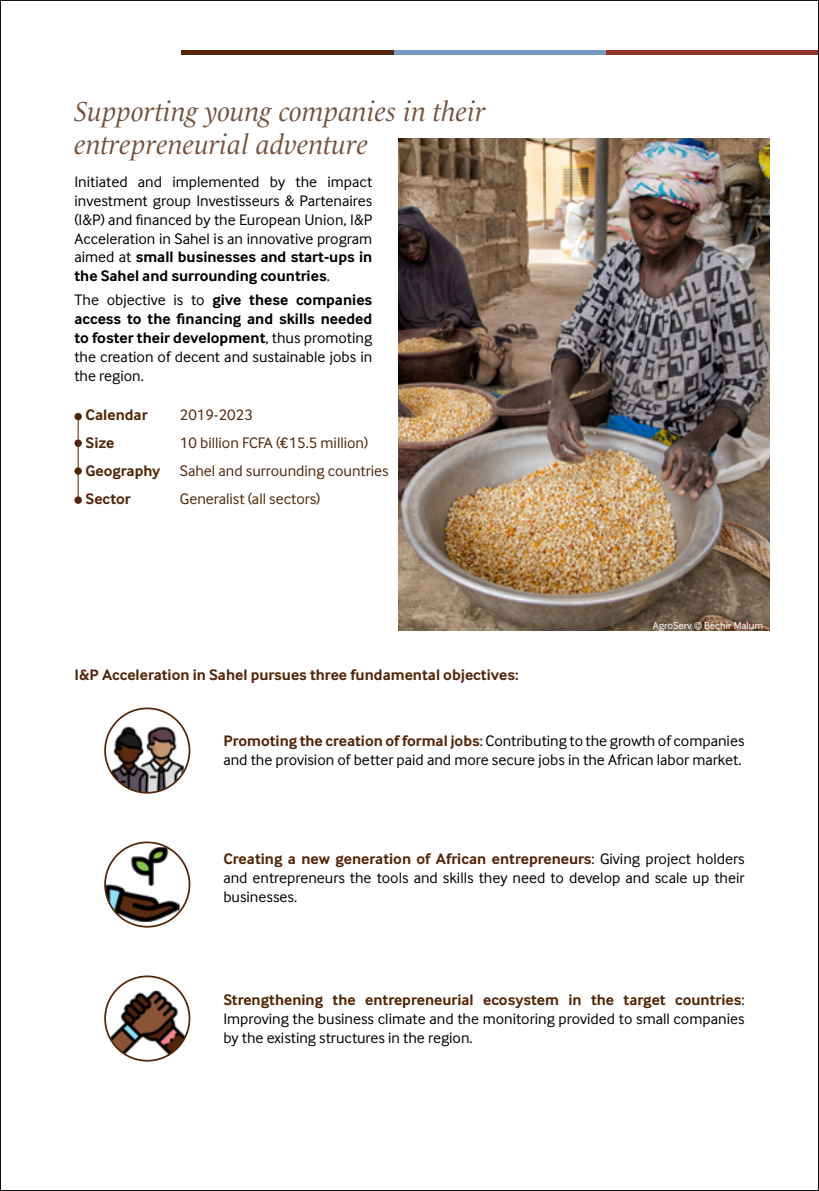
<style>
.page{position:relative;width:819px;height:1191px;background:#fff}
.page>*{position:absolute;margin:0;border:0;box-sizing:border-box;transform-origin:0 0}
.t1{font:italic 28px/33.6px "Le Monde Livre Std";color:#532609}
.t2{font:15.75px/18.9px "Inter Face";color:#000;text-align:justify}
.t3{font:15.75px/28px "Inter Face";color:#532609}
.t4{font:700 15.75px/28px "Inter Face";color:#532609}
.t5{font:10.5px "Inter Face";color:#fff}
.s1{font-weight:700}
.s2{font-weight:700;color:#532609}
</style>
<div class="page">
<img style="left:398px;top:138px;width:371px;height:493px">
<div style="left:74px;top:413px;width:8px;height:7px;background:#532609;border-radius:50%"></div>
<div style="left:74px;top:439px;width:8px;height:8px;background:#532609;border-radius:50%"></div>
<div style="left:74px;top:467px;width:8px;height:8px;background:#532609;border-radius:50%"></div>
<div style="left:74px;top:496px;width:8px;height:8px;background:#532609;border-radius:50%"></div>
<hr style="left:78px;top:413px;width:1px;height:90px;background:#532609">
<svg style="left:105px;top:708px;width:84px;height:84px"></svg>
<img style="left:109px;top:723px;width:75px;height:69px">
<div style="left:104px;top:707px;width:86px;height:86px;border:2px solid #532609;border-radius:50%"></div>
<svg style="left:105px;top:976px;width:84px;height:84px"></svg>
<img style="left:107px;top:982px;width:80px;height:78px">
<div style="left:104px;top:975px;width:86px;height:86px;border:2px solid #532609;border-radius:50%"></div>
<svg style="left:105px;top:842px;width:84px;height:84px"></svg>
<img style="left:105px;top:847px;width:74px;height:74px">
<div style="left:104px;top:841px;width:86px;height:86px;border:2px solid #532609;border-radius:50%"></div>
<div style="left:181px;top:50px;width:213px;height:5px;background:#532609"></div>
<div style="left:394px;top:50px;width:212px;height:5px;background:#749dc1"></div>
<div style="left:606px;top:50px;width:213px;height:5px;background:#8f352d"></div>
<h1 class="t1" style="left:74px;top:94px;width:413px">Supporting young companies in their entrepreneurial adventure</h1>
<p class="t2" style="left:74px;top:172px;width:299px">Initiated and implemented by the impact investment group Investisseurs &amp; Partenaires (I&amp;P) and financed by the European Union, I&amp;P Acceleration in Sahel is an innovative program aimed at <span class="s1">small businesses and start-ups in the Sahel and surrounding countries</span>.</p>
<p class="t2" style="left:74px;top:290px;width:299px">The objective is to <span class="s1">give these companies access to the financing and skills needed to foster their development</span>, thus promoting the creation of decent and sustainable jobs in the region.</p>
<p class="t4" style="left:86px;top:400px;width:76px">Calendar<br>Size<br>Geography<br>Sector</p>
<p class="t3" style="left:180px;top:400px;width:210px">2019-2023<br>10 billion FCFA (€15.5 million)<br>Sahel and surrounding countries<br>Generalist (all sectors)</p>
<p class="t4" style="left:74px;top:661px;width:445px">I&amp;P Acceleration in Sahel pursues three fundamental objectives:</p>
<p class="t5" style="left:652px;top:619px;width:112px">AgroServ © Béchir Malum</p>
<p class="t2" style="left:223px;top:731px;width:522px"><span class="s2">Promoting the creation of formal jobs</span>: Contributing to the growth of companies and the provision of better paid and more secure jobs in the African labor market.</p>
<p class="t2" style="left:223px;top:849px;width:522px"><span class="s2">Creating a new generation of African entrepreneurs</span>: Giving project holders and entrepreneurs the tools and skills they need to develop and scale up their businesses.</p>
<p class="t2" style="left:223px;top:990px;width:522px"><span class="s2">Strengthening the entrepreneurial ecosystem in the target countries</span>:<br>Improving the business climate and the monitoring provided to small companies by the existing structures in the region.</p>
</div>
